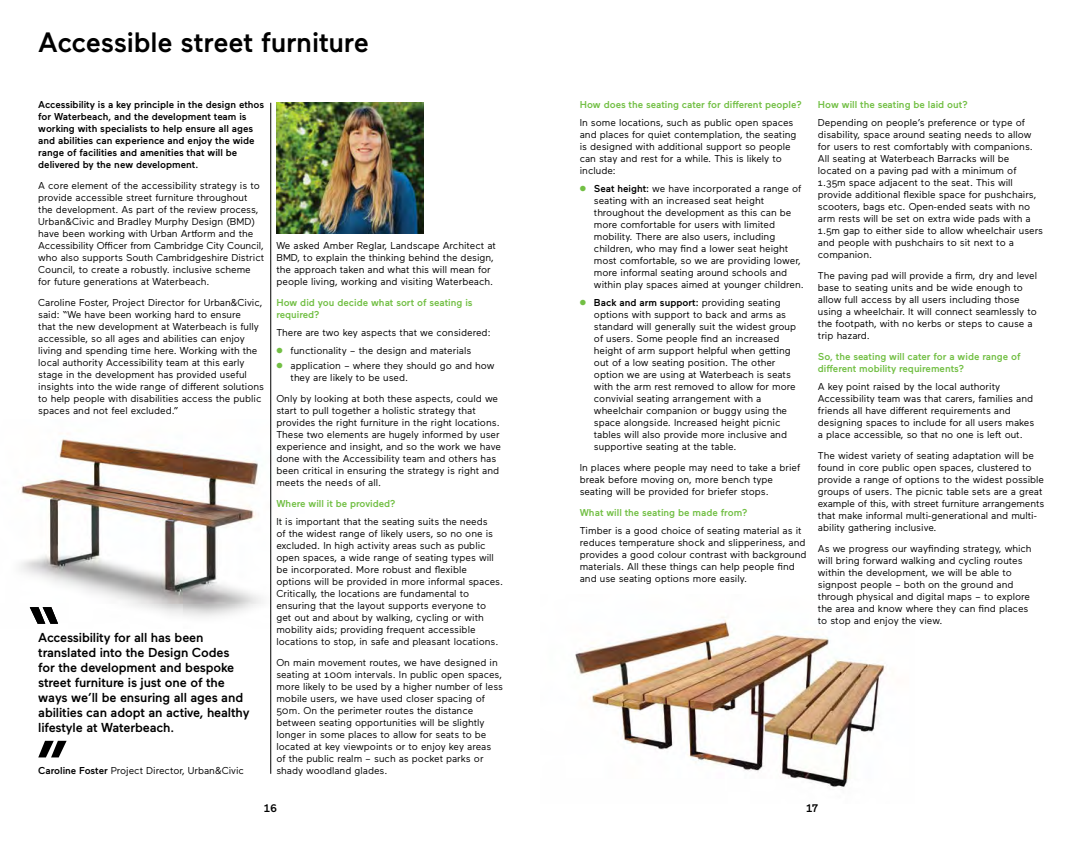
<style>
.page{position:relative;width:1083px;height:842px;background:#fff}
.page>*{position:absolute;margin:0;border:0;box-sizing:border-box;transform-origin:0 0}
.t1{font:500 28px "Maax";letter-spacing:-.005em;color:#000}
.t2{font:500 13px/15px "Maax";letter-spacing:-.01em;color:#000}
.t3{font:500 11px "Maax";color:#000}
.t4{font:10px/12px "Maax";color:#000}
.t5{font:500 10px/12px "Maax";color:#000}
.t6{font:500 10px/12px "Maax";color:#72bf44}
.s1{font-weight:500}
.s2{color:#72bf44}
</style>
<div class="page">
<img style="left:276px;top:103px;width:148px;height:131px">
<img style="left:574px;top:616px;width:312px;height:171px">
<img style="left:19px;top:419px;width:252px;height:210px">
<hr style="left:271px;top:103px;width:1px;height:671px;background:#000">
<svg style="left:30px;top:607px;width:28px;height:17px"></svg>
<svg style="left:38px;top:741px;width:29px;height:16px"></svg>
<h1 class="t1" style="left:38px;top:24px;width:332px">Accessible street furniture</h1>
<p class="t5" style="left:38px;top:98px;width:227px">Accessibility is a key principle in the design ethos for Waterbeach, and the development team is working with specialists to help ensure all ages and abilities can experience and enjoy the wide range of facilities and amenities that will be delivered by the new development.</p>
<p class="t4" style="left:38px;top:179px;width:227px">A core element of the accessibility strategy is to provide accessible street furniture throughout the development. As part of the review process, Urban&amp;Civic and Bradley Murphy Design (BMD) have been working with Urban Artform and the Accessibility Officer from Cambridge City Council, who also supports South Cambridgeshire District Council, to create a robustly. inclusive scheme for future generations at Waterbeach.</p>
<p class="t4" style="left:38px;top:296px;width:227px">Caroline Foster, Project Director for Urban&amp;Civic, said: “We have been working hard to ensure<br>that the new development at Waterbeach is fully accessible, so all ages and abilities can enjoy living and spending time here. Working with the local authority Accessibility team at this early stage in the development has provided useful insights into the wide range of different solutions to help people with disabilities access the public spaces and not feel excluded.”</p>
<h2 class="t2" style="left:38px;top:629px;width:213px">Accessibility for all has been translated into the Design Codes<br>for the development and bespoke street furniture is just one of the ways we’ll be ensuring all ages and abilities can adopt an active, healthy lifestyle at Waterbeach.</h2>
<p class="t4" style="left:38px;top:764px;width:207px"><span class="s1">Caroline Foster</span> Project Director, Urban&amp;Civic</p>
<p class="t4" style="left:276px;top:239px;width:221px">We asked Amber Reglar, Landscape Architect at BMD, to explain the thinking behind the design, the approach taken and what this will mean for people living, working and visiting Waterbeach.</p>
<p class="t6" style="left:276px;top:296px;width:198px">How did you decide what sort of seating is required?</p>
<p class="t4" style="left:276px;top:326px;width:216px">There are two key aspects that we considered:</p>
<p class="t4" style="left:276px;top:344px;width:196px"><span class="s2">●</span> functionality – the design and materials</p>
<p class="t4" style="left:291px;top:359px;width:205px;text-indent:-14px"><span class="s2">●</span> application – where they should go and how they are likely to be used.</p>
<p class="t4" style="left:276px;top:392px;width:226px">Only by looking at both these aspects, could we start to pull together a holistic strategy that provides the right furniture in the right locations.<br>These two elements are hugely informed by user experience and insight, and so the work we have done with the Accessibility team and others has been critical in ensuring the strategy is right and meets the needs of all.</p>
<p class="t6" style="left:276px;top:497px;width:121px">Where will it be provided?</p>
<p class="t4" style="left:276px;top:515px;width:228px">It is important that the seating suits the needs<br>of the widest range of likely users, so no one is excluded. In high activity areas such as public open spaces, a wide range of seating types will be incorporated. More robust and flexible options will be provided in more informal spaces.<br>Critically, the locations are fundamental to ensuring that the layout supports everyone to get out and about by walking, cycling or with mobility aids; providing frequent accessible locations to stop, in safe and pleasant locations.</p>
<p class="t4" style="left:276px;top:656px;width:228px">On main movement routes, we have designed in seating at 100m intervals. In public open spaces, more likely to be used by a higher number of less mobile users, we have used closer spacing of 50m. On the perimeter routes the distance between seating opportunities will be slightly longer in some places to allow for seats to be located at key viewpoints or to enjoy key areas<br>of the public realm – such as pocket parks or shady woodland glades.</p>
<p class="t6" style="left:580px;top:98px;width:224px">How does the seating cater for different people?</p>
<p class="t4" style="left:580px;top:116px;width:218px">In some locations, such as public open spaces and places for quiet contemplation, the seating is designed with additional support so people can stay and rest for a while. This is likely to include:</p>
<p class="t4" style="left:594px;top:182px;width:211px;text-indent:-14px"><span class="s2">●</span> <span class="s1">Seat height:</span> we have incorporated a range of seating with an increased seat height throughout the development as this can be more comfortable for users with limited mobility. There are also users, including children, who may find a lower seat height most comfortable, so we are providing lower, more informal seating around schools and within play spaces aimed at younger children.</p>
<p class="t4" style="left:594px;top:296px;width:204px;text-indent:-14px"><span class="s2">●</span> <span class="s1">Back and arm support:</span> providing seating options with support to back and arms as standard will generally suit the widest group of users. Some people find an increased height of arm support helpful when getting out of a low seating position. The other option we are using at Waterbeach is seats with the arm rest removed to allow for more convivial seating arrangement with a wheelchair companion or buggy using the space alongside. Increased height picnic tables will also provide more inclusive and supportive seating at the table.</p>
<p class="t4" style="left:580px;top:461px;width:222px">In places where people may need to take a brief break before moving on, more bench type seating will be provided for briefer stops.</p>
<p class="t6" style="left:580px;top:506px;width:169px">What will the seating be made from?</p>
<p class="t4" style="left:580px;top:524px;width:228px">Timber is a good choice of seating material as it reduces temperature shock and slipperiness, and provides a good colour contrast with background materials. All these things can help people find and use seating options more easily.</p>
<p class="t6" style="left:818px;top:98px;width:151px">How will the seating be laid out?</p>
<p class="t4" style="left:818px;top:116px;width:227px">Depending on people’s preference or type of disability, space around seating needs to allow for users to rest comfortably with companions.<br>All seating at Waterbeach Barracks will be located on a paving pad with a minimum of 1.35m space adjacent to the seat. This will provide additional flexible space for pushchairs, scooters, bags etc. Open-ended seats with no arm rests will be set on extra wide pads with a 1.5m gap to either side to allow wheelchair users and people with pushchairs to sit next to a companion.</p>
<p class="t4" style="left:818px;top:269px;width:221px">The paving pad will provide a firm, dry and level base to seating units and be wide enough to allow full access by all users including those using a wheelchair. It will connect seamlessly to the footpath, with no kerbs or steps to cause a trip hazard.</p>
<p class="t6" style="left:818px;top:350px;width:204px">So, the seating will cater for a wide range of different mobility requirements?</p>
<p class="t4" style="left:818px;top:380px;width:218px">A key point raised by the local authority Accessibility team was that carers, families and friends all have different requirements and designing spaces to include for all users makes a place accessible, so that no one is left out.</p>
<p class="t4" style="left:818px;top:449px;width:228px">The widest variety of seating adaptation will be found in core public open spaces, clustered to provide a range of options to the widest possible groups of users. The picnic table sets are a great example of this, with street furniture arrangements that make informal multi-generational and multi&shy;ability gathering inclusive.</p>
<p class="t4" style="left:818px;top:542px;width:215px">As we progress our wayfinding strategy, which will bring forward walking and cycling routes within the development, we will be able to signpost people – both on the ground and through physical and digital maps – to explore the area and know where they can find places to stop and enjoy the view.</p>
<p class="t3" style="left:264px;top:801px;width:14px">16</p>
<p class="t3" style="left:806px;top:801px;width:13px">17</p>
</div>
